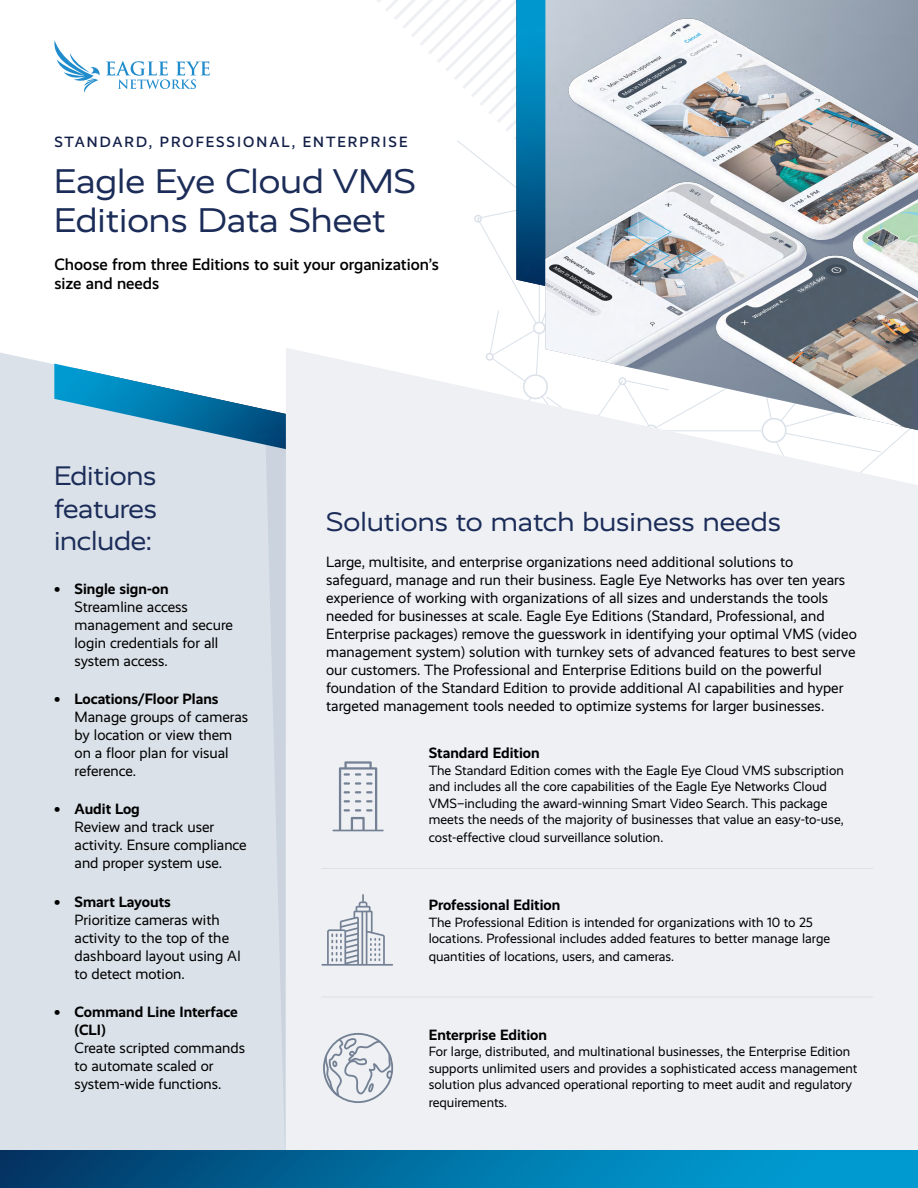
<style>
.page{position:relative;width:918px;height:1188px;background:#fff}
.page>*{position:absolute;margin:0;border:0;box-sizing:border-box;transform-origin:0 0}
.t1{font:34.5px/39px "Realist Wide";color:#1b2c58}
.t2{font:27px/32.4px "Realist Wide";letter-spacing:-.01em;color:#1b2c58;text-align:justify}
.t3{font:500 16.5px/19.5px "Realist";color:#000}
.t4{font:15px/18px "Realist";color:#000}
.t5{font:700 15px/18px "Realist";color:#000}
.t6{font:500 15px "Realist";letter-spacing:.135em;color:#132048}
.t7{font:13.5px/16.5px "Realist";color:#000}
</style>
<div class="page">
<img style="left:54px;top:364px;width:108px;height:23px">
<div style="left:0;top:387px;width:286px;height:763px;background:#dae1e9"></div>
<svg style="left:266px;top:445px;width:20px;height:705px;background:#d1d9e3"></svg>
<div style="left:286px;top:348px;width:632px;height:802px;background:#eef0f4"></div>
<svg style="left:373px;top:0;width:545px;height:589px"></svg>
<img style="left:516px;top:0;width:29px;height:325px">
<svg style="left:54px;top:40px;width:156px;height:53px"></svg>
<img style="left:0;top:1150px;width:918px;height:38px">
<svg style="left:321px;top:894px;width:72px;height:72px;background:#d4d8df"></svg>
<svg style="left:339px;top:761px;width:38px;height:69px;background:#ccd1d9"></svg>
<hr style="left:333px;top:830px;width:51px;height:1px;background:#748194">
<svg style="left:323px;top:1033px;width:70px;height:70px;background:#d3d7df"></svg>
<hr style="left:321px;top:868px;width:552px;height:1px;background:#dae1e9">
<hr style="left:321px;top:997px;width:552px;height:1px;background:#dae1e9">
<img style="left:545px;top:0;width:373px;height:430px">
<p class="t6" style="left:54px;top:134px;width:355px">STANDARD, PROFESSIONAL, ENTERPRISE</p>
<h1 class="t1" style="left:54px;top:162px;width:363px">Eagle Eye Cloud VMS<br>Editions Data Sheet</h1>
<p class="t3" style="left:54px;top:255px;width:386px">Choose from three Editions to suit your organization’s size and needs</p>
<h2 class="t2" style="left:54px;top:460px;width:105px">Editions features include:</h2>
<p class="t5" style="left:54px;top:580px;width:116px">• Single sign-on</p>
<p class="t4" style="left:75px;top:598px;width:160px">Streamline access management and secure login credentials for all system access.</p>
<p class="t5" style="left:54px;top:690px;width:166px">• Locations/Floor Plans</p>
<p class="t4" style="left:75px;top:708px;width:175px">Manage groups of cameras by location or view them on a floor plan for visual reference.</p>
<p class="t5" style="left:54px;top:800px;width:87px">• Audit Log</p>
<p class="t4" style="left:75px;top:818px;width:174px">Review and track user activity. Ensure compliance and proper system use.</p>
<p class="t5" style="left:54px;top:893px;width:118px">• Smart Layouts</p>
<p class="t4" style="left:75px;top:911px;width:168px">Prioritize cameras with activity to the top of the dashboard layout using AI to detect motion.</p>
<p class="t5" style="left:75px;top:1003px;width:165px;text-indent:-20px">• Command Line Interface (CLI)</p>
<p class="t4" style="left:75px;top:1039px;width:172px">Create scripted commands to automate scaled or system-wide functions.</p>
<h2 class="t2" style="left:326px;top:506px;width:456px">Solutions to match business needs</h2>
<p class="t4" style="left:326px;top:553px;width:532px">Large, multisite, and enterprise organizations need additional solutions to safeguard, manage and run their business. Eagle Eye Networks has over ten years experience of working with organizations of all sizes and understands the tools needed for businesses at scale. Eagle Eye Editions (Standard, Professional, and Enterprise packages) remove the guesswork in identifying your optimal VMS (video management system) solution with turnkey sets of advanced features to best serve our customers. The Professional and Enterprise Editions build on the powerful foundation of the Standard Edition to provide additional AI capabilities and hyper targeted management tools needed to optimize systems for larger businesses.</p>
<p class="t5" style="left:429px;top:744px;width:112px">Standard Edition</p>
<p class="t7" style="left:429px;top:762px;width:417px">The Standard Edition comes with the Eagle Eye Cloud VMS subscription and includes all the core capabilities of the Eagle Eye Networks Cloud VMS–including the award-winning Smart Video Search. This package meets the needs of the majority of businesses that value an easy-to-use,</p>
<p class="t7" style="left:429px;top:829px;width:236px">cost-effective cloud surveillance solution.</p>
<p class="t5" style="left:429px;top:896px;width:133px">Professional Edition</p>
<p class="t7" style="left:429px;top:914px;width:403px">The Professional Edition is intended for organizations with 10 to 25 locations. Professional includes added features to better manage large</p>
<p class="t7" style="left:429px;top:948px;width:247px">quantities of locations, users, and cameras.</p>
<p class="t5" style="left:429px;top:1026px;width:120px">Enterprise Edition</p>
<p class="t7" style="left:429px;top:1044px;width:430px">For large, distributed, and multinational businesses, the Enterprise Edition supports unlimited users and provides a sophisticated access management solution plus advanced operational reporting to meet audit and regulatory</p>
<p class="t7" style="left:429px;top:1095px;width:80px">requirements.</p>
</div>
